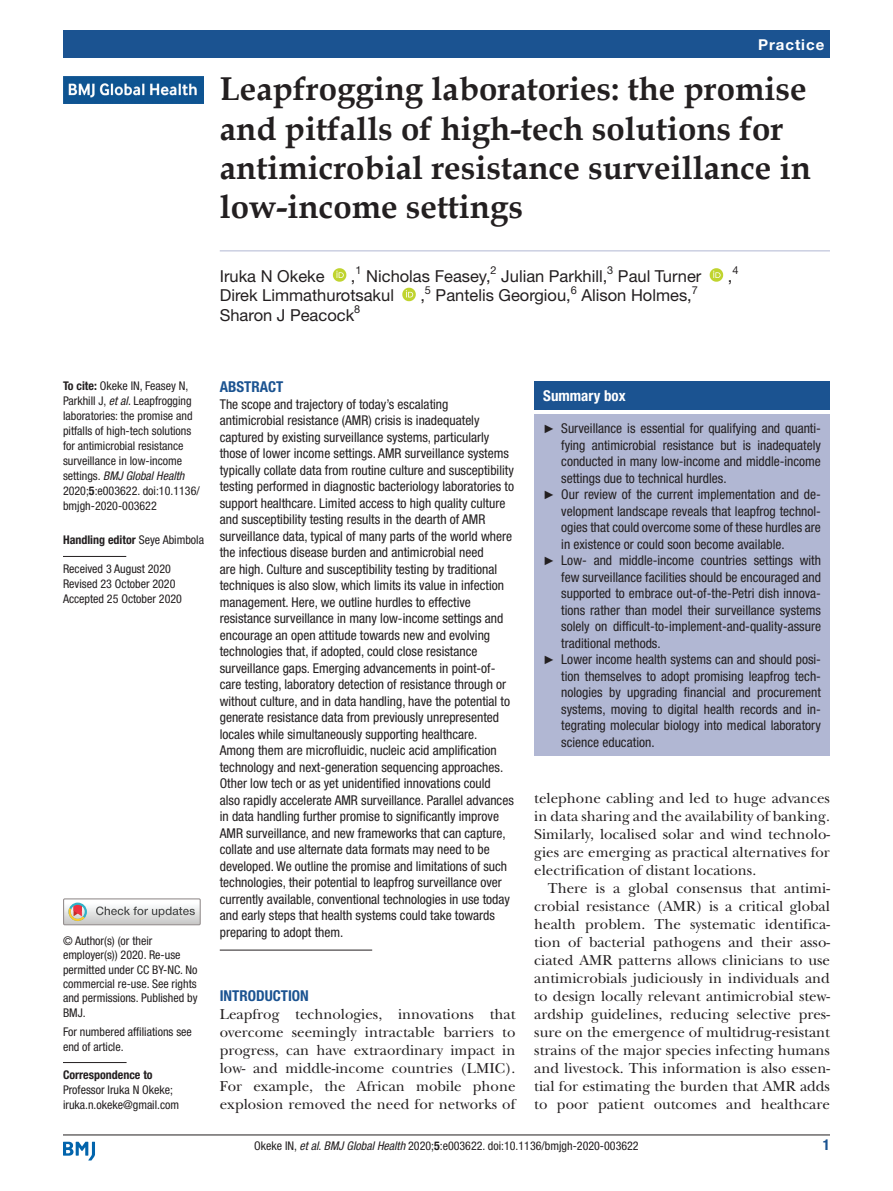
<style>
.page{position:relative;width:893px;height:1191px;background:#fff}
.page>*{position:absolute;margin:0;border:0;box-sizing:border-box;transform-origin:0 0}
.t1{font:700 33px/39px "Book Antiqua";color:#231f20}
.t2{font:16.5px "Helvetica Neue LT Std";color:#231f20}
.t3{font:15px/18px "New Baskerville";color:#231f20;text-align:justify}
.t4{font:700 condensed 15px "Helvetica Neue LT Std";color:#1b5391}
.t5{font:700 condensed 15px "Helvetica Neue LT Std";color:#fff}
.t6{font:700 15px "Helvetica Neue LT Std";letter-spacing:.065em;color:#fff}
.t7{font:condensed 13.5px/16.5px "Helvetica Neue LT Std";color:#231f20}
.t8{font:condensed 12px/15px "Helvetica Neue LT Std";color:#231f20}
.t9{font:700 condensed 12px "Helvetica Neue LT Std";color:#231f20}
.t10{font:10.95px "Helvetica Neue LT Std";color:#231f20}
.s1{font-weight:700}
.s2{font-style:italic}
.s3{font-weight:400}
.s4{font-family:"Arial";font-stretch:normal;font-size:12px}
</style>
<div class="page">
<hr style="left:63px;top:1134px;width:767px;height:1px;background:#231f20">
<svg style="left:63px;top:1141px;width:32px;height:19px"></svg>
<div style="left:63px;top:898px;width:138px;height:27px;border:1px solid #969090"></div>
<svg style="left:64px;top:899px;width:136px;height:25px"></svg>
<hr style="left:220px;top:250px;width:610px;height:1px;background:#b1b7d3">
<svg style="left:333px;top:268px;width:13px;height:14px"></svg>
<svg style="left:710px;top:268px;width:13px;height:14px"></svg>
<svg style="left:402px;top:288px;width:14px;height:13px"></svg>
<div style="left:63px;top:31px;width:767px;height:27px;background:#1b5391"></div>
<hr style="left:63px;top:556px;width:63px;height:1px;background:#231f20">
<hr style="left:63px;top:1062px;width:64px;height:1px;background:#231f20">
<img style="left:63px;top:77px;width:141px;height:27px">
<hr style="left:220px;top:949px;width:152px;height:1px;background:#231f20">
<div style="left:534px;top:381px;width:296px;height:29px;background:#1b5391"></div>
<div style="left:534px;top:414px;width:296px;height:341px;background:#b1b7d3"></div>
<p class="t6" style="left:758px;top:35px;width:68px">Practice</p>
<h1 class="t1" style="left:220px;top:70px;width:593px">Leapfrogging laboratories: the promise and pitfalls of high-tech solutions for antimicrobial resistance surveillance in low-income settings</h1>
<p class="t10" style="left:356px;top:264px;width:8px">1</p>
<p class="t2" style="left:366px;top:266px;width:126px">Nicholas Feasey,</p>
<p class="t10" style="left:491px;top:264px;width:8px">2</p>
<p class="t2" style="left:501px;top:266px;width:108px">Julian Parkhill,</p>
<p class="t10" style="left:607px;top:264px;width:8px">3</p>
<p class="t2" style="left:618px;top:266px;width:85px">Paul Turner</p>
<p class="t2" style="left:220px;top:266px;width:106px">Iruka N Okeke</p>
<p class="t2" style="left:351px;top:266px;width:6px">,</p>
<p class="t10" style="left:425px;top:283px;width:8px">5</p>
<p class="t2" style="left:436px;top:285px;width:137px">Pantelis Georgiou,</p>
<p class="t10" style="left:571px;top:283px;width:8px">6</p>
<p class="t2" style="left:581px;top:285px;width:112px">Alison Holmes,</p>
<p class="t10" style="left:692px;top:283px;width:8px">7</p>
<p class="t2" style="left:220px;top:285px;width:176px">Direk Limmathurotsakul</p>
<p class="t2" style="left:420px;top:285px;width:6px">,</p>
<p class="t2" style="left:220px;top:305px;width:136px">Sharon J Peacock</p>
<p class="t10" style="left:354px;top:303px;width:8px">8</p>
<p class="t10" style="left:732px;top:264px;width:8px">4</p>
<p class="t2" style="left:728px;top:266px;width:6px">,</p>
<p class="t8" style="left:63px;top:378px;width:138px"><span class="s1">To cite:</span> Okeke IN, Feasey N,<br>Parkhill J, <span class="s2">et al</span>. Leapfrogging laboratories: the promise and pitfalls of high-tech solutions for antimicrobial resistance surveillance in low-income settings. <span class="s2">BMJ Global Health<br></span>2020;<span class="s1">5</span>:e003622. doi:10.1136/ bmjgh-2020-003622</p>
<p class="t9" style="left:63px;top:532px;width:142px">Handling editor <span class="s3">Seye Abimbola</span></p>
<p class="t8" style="left:63px;top:561px;width:120px">Received 3 August 2020<br>Revised 23 October 2020<br>Accepted 25 October 2020</p>
<p class="t8" style="left:63px;top:933px;width:136px;line-height:14.4px">© Author(s) (or their employer(s)) 2020. Re-use permitted under CC BY-NC. No commercial re-use. See rights and permissions. Published by<br>BMJ.</p>
<p class="t8" style="left:63px;top:1024px;width:130px">For numbered affiliations see end of article.</p>
<p class="t9" style="left:63px;top:1067px;width:91px">Correspondence to</p>
<p class="t8" style="left:63px;top:1082px;width:118px">Professor Iruka N Okeke; iruka.n.okeke@gmail.com</p>
<p class="t4" style="left:220px;top:378px;width:65px">ABSTRACT</p>
<p class="t7" style="left:220px;top:396px;width:296px">The scope and trajectory of today’s escalating antimicrobial resistance (AMR) crisis is inadequately captured by existing surveillance systems, particularly those of lower income settings. AMR surveillance systems typically collate data from routine culture and susceptibility testing performed in diagnostic bacteriology laboratories to support healthcare. Limited access to high quality culture and susceptibility testing results in the dearth of AMR surveillance data, typical of many parts of the world where the infectious disease burden and antimicrobial need<br>are high. Culture and susceptibility testing by traditional techniques is also slow, which limits its value in infection management. Here, we outline hurdles to effective resistance surveillance in many low-income settings and encourage an open attitude towards new and evolving technologies that, if adopted, could close resistance surveillance gaps. Emerging advancements in point-of&shy;care testing, laboratory detection of resistance through or without culture, and in data handling, have the potential to generate resistance data from previously unrepresented locales while simultaneously supporting healthcare.<br>Among them are microfluidic, nucleic acid amplification technology and next-generation sequencing approaches.<br>Other low tech or as yet unidentified innovations could also rapidly accelerate AMR surveillance. Parallel advances in data handling further promise to significantly improve AMR surveillance, and new frameworks that can capture, collate and use alternate data formats may need to be developed. We outline the promise and limitations of such technologies, their potential to leapfrog surveillance over currently available, conventional technologies in use today and early steps that health systems could take towards preparing to adopt them.</p>
<p class="t4" style="left:220px;top:987px;width:91px">INTRODUCTION</p>
<p class="t3" style="left:220px;top:1005px;width:297px">Leapfrog technologies, innovations that overcome seemingly intractable barriers to progress, can have extraordinary impact in low- and middle-income countries (LMIC).<br>For example, the African mobile phone explosion removed the need for networks of</p>
<p class="t5" style="left:543px;top:387px;width:84px">Summary box</p>
<p class="t7" style="left:543px;top:420px;width:279px"><span class="s4">►</span> Surveillance is essential for qualifying and quanti-</p>
<p class="t7" style="left:561px;top:436px;width:261px">fying antimicrobial resistance but is inadequately</p>
<p class="t7" style="left:561px;top:453px;width:261px">conducted in many low-income and middle-income</p>
<p class="t7" style="left:561px;top:469px;width:167px">settings due to technical hurdles.</p>
<p class="t7" style="left:543px;top:486px;width:279px"><span class="s4">►</span> Our review of the current implementation and de-</p>
<p class="t7" style="left:561px;top:502px;width:261px">velopment landscape reveals that leapfrog technol-</p>
<p class="t7" style="left:561px;top:519px;width:261px">ogies that could overcome some of these hurdles are</p>
<p class="t7" style="left:561px;top:535px;width:225px">in existence or could soon become available.</p>
<p class="t7" style="left:543px;top:552px;width:279px"><span class="s4">►</span> Low- and middle-income countries settings with</p>
<p class="t7" style="left:561px;top:568px;width:261px">few surveillance facilities should be encouraged and</p>
<p class="t7" style="left:561px;top:585px;width:261px">supported to embrace out-of-the-Petri dish innova-</p>
<p class="t7" style="left:561px;top:601px;width:261px">tions rather than model their surveillance systems</p>
<p class="t7" style="left:561px;top:618px;width:261px">solely on difficult-to-implement-and-quality-assure</p>
<p class="t7" style="left:561px;top:634px;width:101px">traditional methods.</p>
<p class="t7" style="left:543px;top:651px;width:279px"><span class="s4">►</span> Lower income health systems can and should posi-</p>
<p class="t7" style="left:561px;top:667px;width:261px">tion themselves to adopt promising leapfrog tech-</p>
<p class="t7" style="left:561px;top:684px;width:261px">nologies by upgrading financial and procurement</p>
<p class="t7" style="left:561px;top:700px;width:261px">systems, moving to digital health records and in-</p>
<p class="t7" style="left:561px;top:717px;width:261px">tegrating molecular biology into medical laboratory</p>
<p class="t7" style="left:561px;top:733px;width:95px">science education.</p>
<p class="t3" style="left:534px;top:789px;width:297px">telephone cabling and led to huge advances in data sharing and the availability of banking.<br>Similarly, localised solar and wind technolo&shy;gies are emerging as practical alternatives for electrification of distant locations.</p>
<p class="t3" style="left:534px;top:879px;width:297px;text-indent:14px">There is a global consensus that antimi&shy;crobial resistance (AMR) is a critical global health problem. The systematic identifica&shy;tion of bacterial pathogens and their asso&shy;ciated AMR patterns allows clinicians to use antimicrobials judiciously in individuals and to design locally relevant antimicrobial stew&shy;ardship guidelines, reducing selective pres&shy;sure on the emergence of multidrug-resistant strains of the major species infecting humans and livestock. This information is also essen&shy;tial for estimating the burden that AMR adds to poor patient outcomes and healthcare</p>
<p class="t8" style="left:254px;top:1137px;width:386px">Okeke IN, <span class="s2">et al</span>. <span class="s2">BMJ Global Health</span> 2020;<span class="s1">5</span>:e003622. doi:10.1136/bmjgh-2020-003622</p>
<p class="t4" style="left:823px;top:1135px;width:9px">1</p>
</div>
